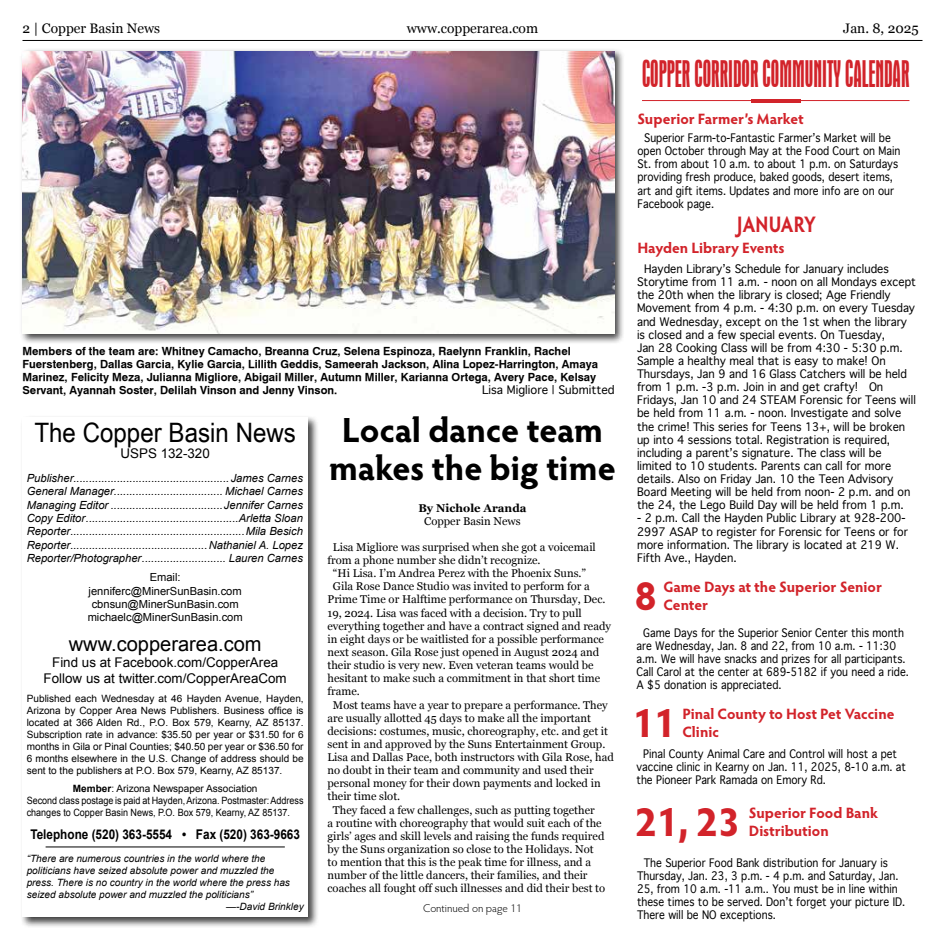
<style>
.page{position:relative;width:945px;height:945px;background:#fff}
.page>*{position:absolute;margin:0;border:0;box-sizing:border-box;transform-origin:0 0}
.t1{font:700 41.25px "Hypatia Sans Pro";color:#d2232a}
.t2{font:condensed 39px "Aurora BT";color:#d2232a;scale:.8 1}
.t3{font:700 35px/38.5px "Hypatia Sans Pro";letter-spacing:-.005em;color:#000;text-align:center}
.t4{font:26.75px "Arial Narrow";color:#000;scale:1.1 1}
.t5{font:700 22.5px "Hypatia Sans Pro";letter-spacing:.01em;color:#d2232a;scale:.8 1}
.t6{font:20.12px "Arial";color:#000}
.t7{font:700 15px/18px "Hypatia Sans Pro";color:#d2232a}
.t8{font:13.75px "Georgia";color:#000}
.t9{font:13.38px/16px "Arial";color:#000;text-align:center}
.t10{font:700 13.38px "Arial";color:#000;scale:.88 1}
.t11{font:11.25px "Georgia";color:#000}
.t12{font:11.25px/13.1px "Geneva";color:#000;scale:.96 1}
.t13{font:11.25px/13.1px "Geneva";color:#000;scale:.9 1}
.t14{font:italic 11.25px/13.5px "Arial";color:#000;text-align:justify}
.t15{font:700 11.25px/13.1px "Geneva";color:#000}
.t16{font:11.25px "Geneva";color:#000}
.t17{font:300 11.25px "Hypatia Sans Pro";color:#000}
.t18{font:700 11.25px "Georgia";color:#000}
.t19{font:11.12px/13.4px "Arial";color:#000;text-align:center}
.t20{font:10px/12px "Arial";color:#000;text-align:justify}
.t21{font:italic 10px "Arial";color:#000}
.s1{font-weight:700}
</style>
<div class="page">
<hr style="left:22px;top:40px;width:900px;height:1px;background:#000">
<div style="left:20px;top:415px;width:299px;height:513px;background:#000;opacity:.75"></div>
<div style="left:22px;top:418px;width:286px;height:499px;background:#fff"></div>
<hr style="left:46px;top:847px;width:239px;height:1px;background:#000">
<hr style="left:642px;top:100px;width:267px;height:1px;background:#d2232a">
<hr style="left:751px;top:100px;width:49px;height:3px;background:#d2232a">
<div style="left:20px;top:48px;width:605px;height:297px;background:#000;opacity:.75"></div>
<img style="left:22px;top:51px;width:592px;height:283px">
<p class="t8" style="left:22px;top:18px;width:139px">2 | Copper Basin News</p>
<p class="t8" style="left:407px;top:18px;width:133px">www.copperarea.com</p>
<p class="t8" style="left:843px;top:18px;width:77px">Jan. 8, 2025</p>
<h2 class="t2" style="left:642px;top:54px;width:336px">COPPER CORRIDOR COMMUNITY CALENDAR</h2>
<p class="t15" style="left:22px;top:344px;width:577px">Members of the team are: Whitney Camacho, Breanna Cruz, Selena Espinoza, Raelynn Franklin, Rachel Fuerstenberg, Dallas Garcia, Kylie Garcia, Lillith Geddis, Sameerah Jackson, Alina Lopez-Harrington, Amaya Marinez, Felicity Meza, Julianna Migliore, Abigail Miller, Autumn Miller, Karianna Ortega, Avery Pace, Kelsay Servant, Ayannah Soster, Delilah Vinson and Jenny Vinson.</p>
<p class="t16" style="left:482px;top:383px;width:134px">Lisa Migliore | Submitted</p>
<h3 class="t4" style="left:34px;top:413px;width:239px">The Copper Basin News</h3>
<p class="t9" style="left:121px;top:446px;width:91px">USPS 132-320</p>
<p class="t14" style="left:27px;top:471px;width:278px">Publisher.................................................. James Carnes General Manager................................... Michael Carnes Managing Editor ....................................Jennifer Carnes Copy Editor.................................................Arletta Sloan Reporter........................................................Mila Besich Reporter............................................Nathaniel A. Lopez Reporter/Photographer........................... Lauren Carnes</p>
<p class="t19" style="left:88px;top:571px;width:157px">Email: jenniferc@MinerSunBasin.com cbnsun@MinerSunBasin.com michaelc@MinerSunBasin.com</p>
<h3 class="t6" style="left:69px;top:631px;width:194px">www.copperarea.com</h3>
<p class="t9" style="left:44px;top:655px;width:245px">Find us at Facebook.com/CopperArea<br>Follow us at twitter.com/CopperAreaCom</p>
<p class="t20" style="left:27px;top:693px;width:279px">Published each Wednesday at 46 Hayden Avenue, Hayden, Arizona by Copper Area News Publishers. Business office is located at 366 Alden Rd., P.O. Box 579, Kearny, AZ 85137.<br>Subscription rate in advance: $35.50 per year or $31.50 for 6 months in Gila or Pinal Counties; $40.50 per year or $36.50 for 6 months elsewhere in the U.S. Change of address should be sent to the publishers at P.O. Box 579, Kearny, AZ 85137.</p>
<p class="t20" style="left:27px;top:783px;width:278px;text-align:left;text-indent:46px"><span class="s1">Member</span>: Arizona Newspaper Association<br>Second class postage is paid at Hayden, Arizona. Postmaster: Address changes to Copper Basin News, P.O. Box 579, Kearny, AZ 85137.</p>
<p class="t10" style="left:30px;top:825px;width:308px">Telephone (520) 363-5554 • Fax (520) 363-9663</p>
<p class="t21" style="left:27px;top:852px;width:240px">“There are numerous countries in the world where the</p>
<p class="t21" style="left:27px;top:864px;width:249px">politicians have seized absolute power and muzzled the</p>
<p class="t21" style="left:27px;top:876px;width:265px">press. There is no country in the world where the press has</p>
<p class="t21" style="left:27px;top:888px;width:228px">seized absolute power and muzzled the politicians”</p>
<p class="t21" style="left:226px;top:900px;width:79px">—-David Brinkley</p>
<h3 class="t3" style="left:329px;top:409px;width:288px">Local dance team makes the big time</h3>
<p class="t18" style="left:418px;top:499px;width:110px">By Nichole Aranda</p>
<p class="t11" style="left:424px;top:513px;width:98px">Copper Basin News</p>
<p class="t11" style="left:333px;top:539px;width:264px">Lisa Migliore was surprised when she got a voicemail</p>
<p class="t11" style="left:328px;top:552px;width:215px">from a phone number she didn’t recognize.</p>
<p class="t11" style="left:333px;top:565px;width:255px">“Hi Lisa. I’m Andrea Perez with the Phoenix Suns.”</p>
<p class="t11" style="left:333px;top:578px;width:258px">Gila Rose Dance Studio was invited to perform for a</p>
<p class="t11" style="left:328px;top:591px;width:280px">Prime Time or Halftime performance on Thursday, Dec.</p>
<p class="t11" style="left:328px;top:605px;width:256px">19, 2024. Lisa was faced with a decision. Try to pull</p>
<p class="t11" style="left:328px;top:618px;width:285px">everything together and have a contract signed and ready</p>
<p class="t11" style="left:328px;top:631px;width:278px">in eight days or be waitlisted for a possible performance</p>
<p class="t11" style="left:328px;top:644px;width:273px">next season. Gila Rose just opened in August 2024 and</p>
<p class="t11" style="left:328px;top:657px;width:268px">their studio is very new. Even veteran teams would be</p>
<p class="t11" style="left:328px;top:670px;width:274px">hesitant to make such a commitment in that short time</p>
<p class="t11" style="left:328px;top:683px;width:34px">frame.</p>
<p class="t11" style="left:333px;top:696px;width:276px">Most teams have a year to prepare a performance. They</p>
<p class="t11" style="left:328px;top:710px;width:265px">are usually allotted 45 days to make all the important</p>
<p class="t11" style="left:328px;top:723px;width:282px">decisions: costumes, music, choreography, etc. and get it</p>
<p class="t11" style="left:328px;top:736px;width:279px">sent in and approved by the Suns Entertainment Group.</p>
<p class="t11" style="left:328px;top:749px;width:288px">Lisa and Dallas Pace, both instructors with Gila Rose, had</p>
<p class="t11" style="left:328px;top:762px;width:268px">no doubt in their team and community and used their</p>
<p class="t11" style="left:328px;top:775px;width:275px">personal money for their down payments and locked in</p>
<p class="t11" style="left:328px;top:788px;width:74px">their time slot.</p>
<p class="t11" style="left:333px;top:801px;width:263px">They faced a few challenges, such as putting together</p>
<p class="t11" style="left:328px;top:815px;width:276px">a routine with choreography that would suit each of the</p>
<p class="t11" style="left:328px;top:828px;width:278px">girls’ ages and skill levels and raising the funds required</p>
<p class="t11" style="left:328px;top:841px;width:268px">by the Suns organization so close to the Holidays. Not</p>
<p class="t11" style="left:328px;top:854px;width:265px">to mention that this is the peak time for illness, and a</p>
<p class="t11" style="left:328px;top:867px;width:262px">number of the little dancers, their families, and their</p>
<p class="t11" style="left:328px;top:880px;width:279px">coaches all fought off such illnesses and did their best to</p>
<p class="t17" style="left:423px;top:900px;width:100px">Continued on page 11</p>
<h3 class="t7" style="left:637px;top:109px;width:168px">Superior Farmer’s Market</h3>
<p class="t13" style="left:637px;top:132px;width:294px;text-indent:7px">Superior Farm-to-Fantastic Farmer’s Market will be open October through May at the Food Court on Main St. from about 10 a.m. to about 1 p.m. on Saturdays providing fresh produce, baked goods, desert items, art and gift items. Updates and more info are on our Facebook page.</p>
<h3 class="t5" style="left:737px;top:208px;width:100px">JANUARY</h3>
<h3 class="t7" style="left:637px;top:238px;width:149px">Hayden Library Events</h3>
<p class="t12" style="left:637px;top:263px;width:292px;text-indent:7px">Hayden Library’s Schedule for January includes Storytime from 11 a.m. - noon on all Mondays except the 20th when the library is closed; Age Friendly Movement from 4 p.m. - 4:30 p.m. on every Tuesday and Wednesday, except on the 1st when the library is closed and a few special events. On Tuesday,<br>Jan 28 Cooking Class will be from 4:30 - 5:30 p.m.<br>Sample a healthy meal that is easy to make! On Thursdays, Jan 9 and 16 Glass Catchers will be held from 1 p.m. -3 p.m. Join in and get crafty! On Fridays, Jan 10 and 24 STEAM Forensic for Teens will be held from 11 a.m. - noon. Investigate and solve the crime! This series for Teens 13+, will be broken up into 4 sessions total. Registration is required, including a parent’s signature. The class will be limited to 10 students. Parents can call for more details. Also on Friday Jan. 10 the Teen Advisory Board Meeting will be held from noon- 2 p.m. and on the 24, the Lego Build Day will be held from 1 p.m.</p>
<p class="t12" style="left:637px;top:512px;width:284px">- 2 p.m. Call the Hayden Public Library at 928-200- 2997 ASAP to register for Forensic for Teens or for more information. The library is located at 219 W.<br>Fifth Ave., Hayden.</p>
<h1 class="t1" style="left:634px;top:566px;width:24px">8</h1>
<h3 class="t7" style="left:663px;top:577px;width:220px">Game Days at the Superior Senior<br>Center</h3>
<p class="t13" style="left:637px;top:626px;width:304px;text-indent:7px">Game Days for the Superior Senior Center this month are Wednesday, Jan. 8 and 22, from 10 a.m. - 11:30 a.m. We will have snacks and prizes for all participants.<br>Call Carol at the center at 689-5182 if you need a ride.<br>A $5 donation is appreciated.</p>
<h1 class="t1" style="left:632px;top:694px;width:46px">11</h1>
<h3 class="t7" style="left:682px;top:704px;width:214px">Pinal County to Host Pet Vaccine<br>Clinic</h3>
<p class="t13" style="left:637px;top:748px;width:301px;text-indent:7px">Pinal County Animal Care and Control will host a pet vaccine clinic in Kearny on Jan. 11, 2025, 8-10 a.m. at the Pioneer Park Ramada on Emory Rd.</p>
<h1 class="t1" style="left:634px;top:792px;width:108px">21, 23</h1>
<h3 class="t7" style="left:749px;top:803px;width:131px">Superior Food Bank<br>Distribution</h3>
<p class="t13" style="left:637px;top:856px;width:300px;text-indent:7px">The Superior Food Bank distribution for January is Thursday, Jan. 23, 3 p.m. - 4 p.m. and Saturday, Jan.<br>25, from 10 a.m. -11 a.m.. You must be in line within these times to be served. Don’t forget your picture ID.<br>There will be NO exceptions.</p>
</div>
